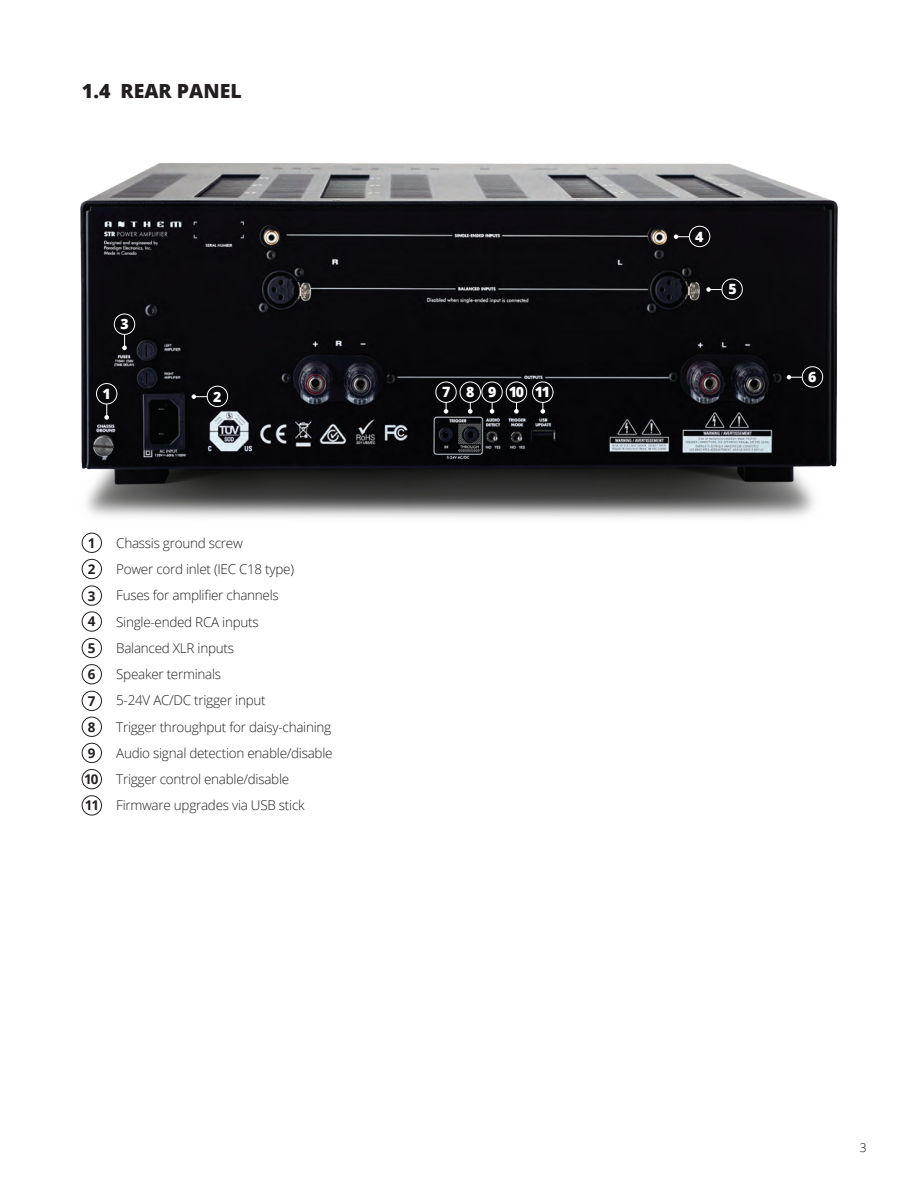
<style>
.page{position:relative;width:918px;height:1188px;background:#fff}
.page>*{position:absolute;margin:0;border:0;box-sizing:border-box;transform-origin:0 0}
.t1{font:800 19.5px "Open Sans";color:#231f20}
.t2{font:800 14.25px "Open Sans";color:#fff}
.t3{font:300 13.5px/26.2px "Open Sans";letter-spacing:-.02em;color:#231f20}
.t4{font:700 13.5px "Open Sans";color:#231f20}
.t5{font:300 12px "Open Sans";color:#060604}
</style>
<div class="page">
<img style="left:80px;top:163px;width:758px;height:377px">
<div style="left:82px;top:533px;width:19px;height:19px;background:#fff;border-radius:50%"></div>
<div style="left:82px;top:533px;width:20px;height:20px;border:1px solid #231f20;border-radius:50%"></div>
<div style="left:82px;top:638px;width:20px;height:20px;border:1px solid #231f20;border-radius:50%"></div>
<div style="left:82px;top:743px;width:20px;height:20px;border:1px solid #231f20;border-radius:50%"></div>
<div style="left:82px;top:559px;width:20px;height:20px;border:1px solid #231f20;border-radius:50%"></div>
<div style="left:82px;top:664px;width:20px;height:20px;border:1px solid #231f20;border-radius:50%"></div>
<div style="left:82px;top:769px;width:20px;height:20px;border:1px solid #231f20;border-radius:50%"></div>
<div style="left:207px;top:386px;width:21px;height:21px;border:1px solid #fff;border-radius:50%"></div>
<div style="left:96px;top:383px;width:21px;height:21px;border:1px solid #fff;border-radius:50%"></div>
<svg style="left:104px;top:404px;width:5px;height:16px"></svg>
<div style="left:114px;top:314px;width:21px;height:21px;border:1px solid #fff;border-radius:50%"></div>
<svg style="left:122px;top:334px;width:5px;height:16px"></svg>
<div style="left:460px;top:382px;width:21px;height:21px;border:1px solid #fff;border-radius:50%"></div>
<svg style="left:468px;top:402px;width:5px;height:12px"></svg>
<div style="left:435px;top:382px;width:22px;height:21px;border:1px solid #fff;border-radius:50%"></div>
<svg style="left:444px;top:402px;width:4px;height:12px"></svg>
<div style="left:481px;top:382px;width:22px;height:21px;border:1px solid #fff;border-radius:50%"></div>
<svg style="left:490px;top:402px;width:4px;height:12px"></svg>
<div style="left:506px;top:382px;width:21px;height:21px;border:1px solid #fff;border-radius:50%"></div>
<svg style="left:514px;top:402px;width:5px;height:12px"></svg>
<div style="left:532px;top:382px;width:21px;height:21px;border:1px solid #fff;border-radius:50%"></div>
<svg style="left:540px;top:402px;width:5px;height:12px"></svg>
<div style="left:722px;top:279px;width:21px;height:21px;border:1px solid #fff;border-radius:50%"></div>
<svg style="left:706px;top:287px;width:16px;height:5px"></svg>
<div style="left:802px;top:366px;width:21px;height:22px;border:1px solid #fff;border-radius:50%"></div>
<svg style="left:787px;top:375px;width:15px;height:4px"></svg>
<svg style="left:192px;top:394px;width:15px;height:5px"></svg>
<svg style="left:674px;top:234px;width:15px;height:5px"></svg>
<div style="left:689px;top:226px;width:21px;height:21px;border:1px solid #fff;border-radius:50%"></div>
<div style="left:82px;top:586px;width:20px;height:20px;border:1px solid #231f20;border-radius:50%"></div>
<div style="left:82px;top:691px;width:20px;height:20px;border:1px solid #231f20;border-radius:50%"></div>
<div style="left:82px;top:795px;width:20px;height:20px;border:1px solid #231f20;border-radius:50%"></div>
<div style="left:82px;top:612px;width:20px;height:19px;border:1px solid #231f20;border-radius:50%"></div>
<div style="left:82px;top:717px;width:20px;height:20px;border:1px solid #231f20;border-radius:50%"></div>
<h1 class="t1" style="left:82px;top:76px;width:161px">1.4 REAR PANEL</h1>
<p class="t2" style="left:120px;top:313px;width:10px">3</p>
<p class="t2" style="left:102px;top:383px;width:10px">1</p>
<p class="t2" style="left:213px;top:386px;width:10px">2</p>
<p class="t4" style="left:88px;top:533px;width:9px">1</p>
<p class="t4" style="left:88px;top:560px;width:9px">2</p>
<p class="t4" style="left:88px;top:586px;width:9px">3</p>
<p class="t4" style="left:88px;top:612px;width:9px">4</p>
<p class="t4" style="left:88px;top:639px;width:9px">5</p>
<p class="t4" style="left:88px;top:665px;width:9px">6</p>
<p class="t4" style="left:88px;top:691px;width:9px">7</p>
<p class="t4" style="left:88px;top:717px;width:9px">8</p>
<p class="t4" style="left:88px;top:743px;width:9px">9</p>
<p class="t4" style="left:84px;top:770px;width:16px">10</p>
<p class="t4" style="left:85px;top:796px;width:16px">11</p>
<p class="t3" style="left:116px;top:529px;width:218px">Chassis ground screw<br>Power cord inlet (IEC C18 type)<br>Fuses for amplifier channels<br>Single-ended RCA inputs<br>Balanced XLR inputs<br>Speaker terminals<br>5-24V AC/DC trigger input<br>Trigger throughput for daisy-chaining<br>Audio signal detection enable/disable<br>Trigger control enable/disable<br>Firmware upgrades via USB stick</p>
<p class="t2" style="left:442px;top:381px;width:10px">7</p>
<p class="t2" style="left:509px;top:381px;width:17px">10</p>
<p class="t2" style="left:466px;top:381px;width:10px">8</p>
<p class="t2" style="left:488px;top:381px;width:10px">9</p>
<p class="t2" style="left:535px;top:381px;width:17px">11</p>
<p class="t2" style="left:695px;top:226px;width:10px">4</p>
<p class="t2" style="left:728px;top:278px;width:10px">5</p>
<p class="t2" style="left:808px;top:366px;width:10px">6</p>
<p class="t5" style="left:860px;top:1139px;width:8px">3</p>
</div>
